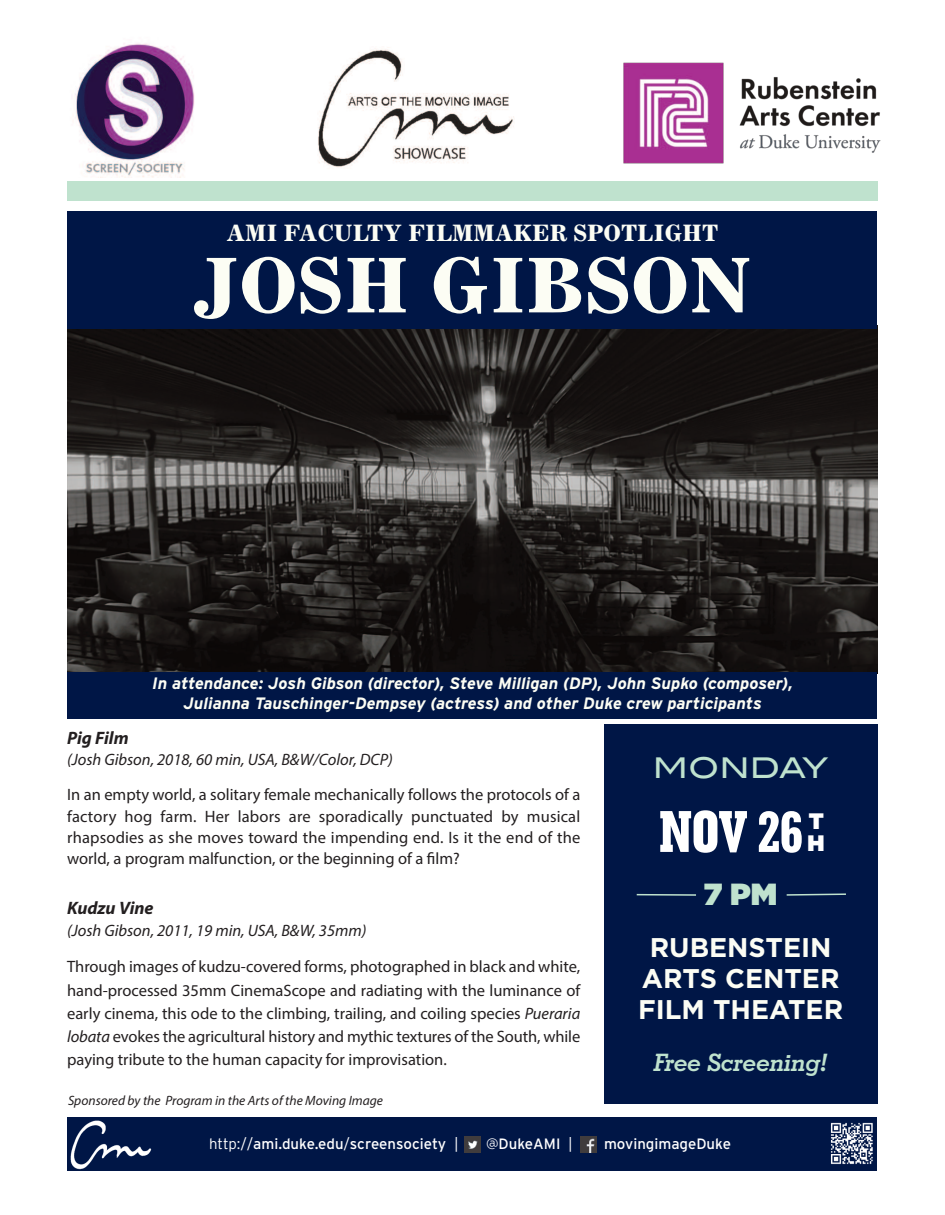
<style>
.page{position:relative;width:945px;height:1215px;background:#fff}
.page>*{position:absolute;margin:0;border:0;box-sizing:border-box;transform-origin:0 0}
.t1{font:75px "Corona LT Std Bold Face No 2";color:#fcfdf4}
.t2{font:60px "Geometric Slab 703 BT Xtra Bold Cond";color:#fff}
.t3{font:900 30.6px "Gotham";color:#bfe2ce}
.t4{font:28.5px "Blair Md ITCTT Medium";color:#bfe2ce}
.t5{font:700 27px/30.9px "Gotham";color:#fcfdf4;text-align:center}
.t6{font:italic 700 24px "Geometric Slab 703 BT";color:#bfe2ce}
.t7{font:22.5px "Corona LT Std Bold Face No 2";color:#fcfdf4}
.t8{font:900 22.35px "Gotham";color:#fff}
.t9{font:italic 700 18px "Myriad Pro";color:#231f20}
.t10{font:16.5px/23.1px "Myriad Pro";color:#231f20;text-align:justify}
.t11{font:italic 700 16.5px/19.8px "Interstate";color:#fcfdf4;text-align:center}
.t12{font:italic 16.5px "Myriad Pro";color:#231f20}
.t13{font:15px "Interstate";color:#fff}
.t14{font:italic 13.5px "Myriad Pro";color:#231f20}
.s1{font-style:italic}
.s2{font-weight:300}
</style>
<div class="page">
<img style="left:68px;top:329px;width:809px;height:343px">
<div style="left:604px;top:724px;width:273px;height:380px;background:#001646"></div>
<svg style="left:786px;top:893px;width:60px;height:3px"></svg>
<hr style="left:637px;top:894px;width:59px;height:2px;background:#bfe2ce">
<div style="left:68px;top:1118px;width:809px;height:53px;background:#001646"></div>
<img style="left:830px;top:1122px;width:43px;height:43px">
<img style="left:581px;top:1137px;width:16px;height:16px">
<img style="left:464px;top:1137px;width:17px;height:16px">
<div style="left:67px;top:672px;width:810px;height:47px;background:#001646"></div>
<div style="left:68px;top:211px;width:810px;height:118px;background:#001646"></div>
<img style="left:75px;top:43px;width:120px;height:134px">
<div style="left:68px;top:181px;width:810px;height:20px;background:#bfe2ce"></div>
<img style="left:623px;top:62px;width:258px;height:102px">
<img style="left:318px;top:49px;width:196px;height:119px">
<img style="left:70px;top:1120px;width:82px;height:50px">
<h3 class="t7" style="left:226px;top:224px;width:494px">AMI FACULTY FILMMAKER SPOTLIGHT</h3>
<h1 class="t1" style="left:193px;top:255px;width:560px">JOSH GIBSON</h1>
<p class="t11" style="left:152px;top:674px;width:642px">In attendance: Josh Gibson (director), Steve Milligan (DP), John Supko (composer),<br>Julianna Tauschinger-Dempsey (actress) and other Duke crew participants</p>
<p class="t9" style="left:67px;top:731px;width:63px">Pig Film</p>
<p class="t12" style="left:67px;top:753px;width:327px">(Josh Gibson, 2018, 60 min, USA, B&amp;W/Color, DCP)</p>
<p class="t10" style="left:67px;top:785px;width:515px;line-height:21.3px">In an empty world, a solitary female mechanically follows the protocols of a factory hog farm. Her labors are sporadically punctuated by musical rhapsodies as she moves toward the impending end. Is it the end of the world, a program malfunction, or the beginning of a film?</p>
<p class="t9" style="left:67px;top:901px;width:88px">Kudzu Vine</p>
<p class="t12" style="left:67px;top:924px;width:301px">(Josh Gibson, 2011, 19 min, USA, B&amp;W, 35mm)</p>
<p class="t10" style="left:67px;top:957px;width:515px">Through images of kudzu-covered forms, photographed in black and white, hand-processed 35mm CinemaScope and radiating with the luminance of early cinema, this ode to the climbing, trailing, and coiling species <span class="s1">Pueraria lobata</span> evokes the agricultural history and mythic textures of the South, while paying tribute to the human capacity for improvisation.</p>
<p class="t14" style="left:68px;top:1095px;width:317px">Sponsored by the Program in the Arts of the Moving Image</p>
<h3 class="t4" style="left:653px;top:752px;width:177px">MONDAY</h3>
<h2 class="t2" style="left:659px;top:796px;width:146px">NOV 26</h2>
<h3 class="t8" style="left:809px;top:813px;width:17px">T</h3>
<h3 class="t8" style="left:808px;top:836px;width:19px">H</h3>
<h3 class="t3" style="left:704px;top:884px;width:75px">7 PM</h3>
<h3 class="t5" style="left:638px;top:934px;width:207px">RUBENSTEIN<br>ARTS CENTER<br>FILM THEATER</h3>
<h3 class="t6" style="left:654px;top:1048px;width:175px">Free Screening!</h3>
<p class="t13" style="left:209px;top:1135px;width:251px"><span class="s2">http://</span>ami.duke.edu<span class="s2">/</span>screensociety <span class="s2">|</span></p>
<p class="t13" style="left:486px;top:1135px;width:88px"><span class="s2">@</span>DukeAMI <span class="s2">|</span></p>
<p class="t13" style="left:604px;top:1135px;width:129px">movingimageDuke</p>
</div>
